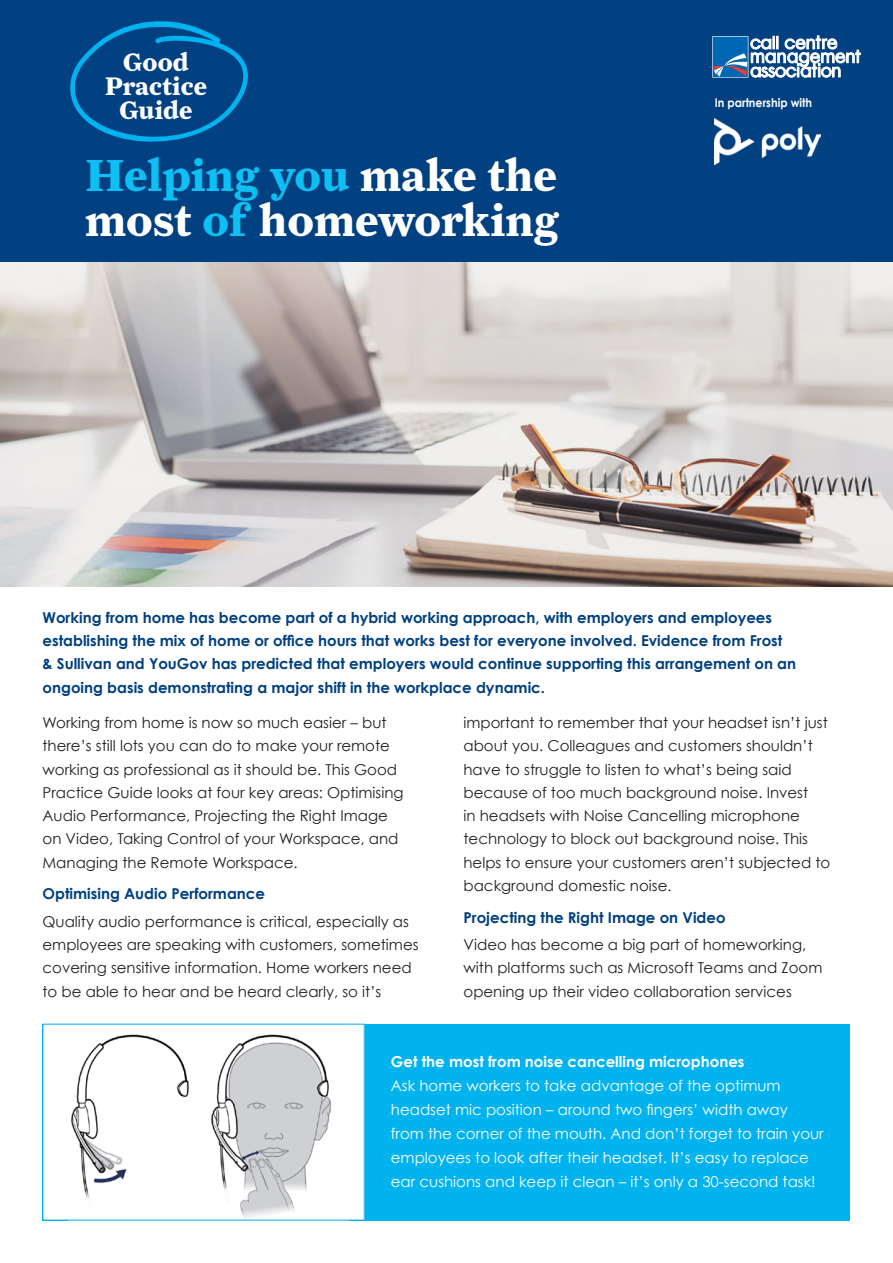
<style>
.page{position:relative;width:893px;height:1263px;background:#fff}
.page>*{position:absolute;margin:0;border:0;box-sizing:border-box;transform-origin:0 0}
.t1{font:700 45px/45px "Farnham Text";color:#fff}
.t2{font:700 25.5px/24px "Farnham Text";color:#fff;text-align:center}
.t3{font:15px/23.2px "Century Gothic";color:#231f20}
.t4{font:700 15px/23.2px "Century Gothic";color:#014081}
.t5{font:15px/24px "Century Gothic";color:#fff}
.t6{font:700 15px "Century Gothic";color:#fff}
.t7{font:700 12px "Century Gothic";color:#fff;scale:.92 1}
.s1{color:#0dbff2}
</style>
<div class="page">
<div style="left:43px;top:1024px;width:807px;height:196px;background:#00b3ef"></div>
<img style="left:0;top:261px;width:893px;height:326px">
<div style="left:0;top:0;width:893px;height:261px;background:#014081"></div>
<svg style="left:712px;top:36px;width:149px;height:42px"></svg>
<svg style="left:70px;top:21px;width:178px;height:121px"></svg>
<img style="left:714px;top:118px;width:106px;height:46px">
<div style="left:43px;top:1024px;width:321px;height:196px;background:#fff"></div>
<img style="left:71px;top:1034px;width:260px;height:184px">
<p class="t2" style="left:105px;top:50px;width:104px">Good<br>Practice<br>Guide</p>
<p class="t1" style="left:85px;top:152px;width:475px"><span class="s1">Helping you</span> make the most <span class="s1">of</span> homeworking</p>
<p class="t7" style="left:715px;top:95px;width:107px">In partnership with</p>
<p class="t4" style="left:43px;top:605px;width:755px">Working from home has become part of a hybrid working approach, with employers and employees establishing the mix of home or office hours that works best for everyone involved. Evidence from Frost &amp; Sullivan and YouGov has predicted that employers would continue supporting this arrangement on an ongoing basis demonstrating a major shift in the workplace dynamic.</p>
<p class="t3" style="left:43px;top:711px;width:363px">Working from home is now so much easier – but there’s still lots you can do to make your remote working as professional as it should be. This Good Practice Guide looks at four key areas: Optimising Audio Performance, Projecting the Right Image on Video, Taking Control of your Workspace, and Managing the Remote Workspace.</p>
<p class="t4" style="left:43px;top:882px;width:224px">Optimising Audio Performance</p>
<p class="t3" style="left:43px;top:910px;width:378px">Quality audio performance is critical, especially as employees are speaking with customers, sometimes covering sensitive information. Home workers need to be able to hear and be heard clearly, so it’s</p>
<p class="t3" style="left:463px;top:711px;width:368px">important to remember that your headset isn’t just about you. Colleagues and customers shouldn’t have to struggle to listen to what’s being said because of too much background noise. Invest<br>in headsets with Noise Cancelling microphone technology to block out background noise. This helps to ensure your customers aren’t subjected to background domestic noise.</p>
<p class="t4" style="left:463px;top:905px;width:264px">Projecting the Right Image on Video</p>
<p class="t3" style="left:463px;top:933px;width:360px">Video has become a big part of homeworking, with platforms such as Microsoft Teams and Zoom opening up their video collaboration services</p>
<p class="t6" style="left:391px;top:1052px;width:355px">Get the most from noise cancelling microphones</p>
<p class="t5" style="left:391px;top:1073px;width:434px">Ask home workers to take advantage of the optimum headset mic position – around two fingers’ width away from the corner of the mouth. And don’t forget to train your employees to look after their headset. It’s easy to replace ear cushions and keep it clean – it’s only a 30-second task!</p>
</div>
